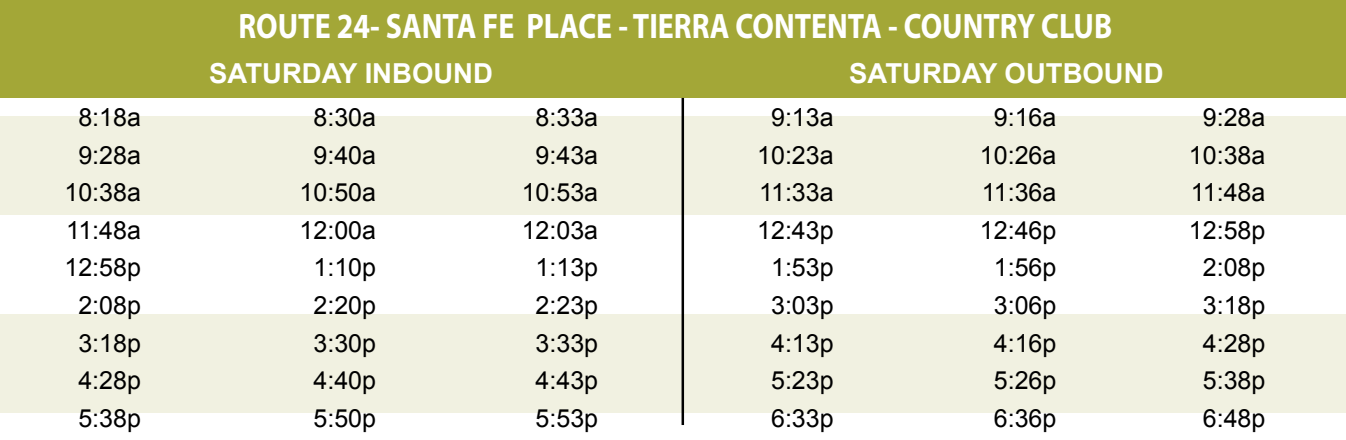
<style>
.page{position:relative;width:1346px;height:440px;background:#fff}
.page>*{position:absolute;margin:0;border:0;box-sizing:border-box;transform-origin:0 0}
.t1{font:700 35.5px "Myriad Pro";color:#fff;scale:.85 1}
.t2{font:700 27.5px "Arial";color:#fff}
.t3{font:25px/37.5px "Arial";color:#000;text-align:center}
</style>
<div class="page">
<div style="left:0;top:314px;width:1346px;height:98px;background:#f1f1e1"></div>
<div style="left:0;top:116px;width:1346px;height:98px;background:#f1f1e1"></div>
<div style="left:0;top:0;width:1346px;height:98px;background:#a3a737"></div>
<hr style="left:681px;top:98px;width:3px;height:326px;background:#000">
<h1 class="t1" style="left:239px;top:2px;width:1029px">ROUTE 24- SANTA FE PLACE - TIERRA CONTENTA - COUNTRY CLUB</h1>
<p class="t2" style="left:209px;top:55px;width:285px">SATURDAY INBOUND</p>
<p class="t2" style="left:849px;top:55px;width:316px">SATURDAY OUTBOUND</p>
<p class="t3" style="left:64px;top:99px;width:78px">8:18a<br>9:28a<br>10:38a<br>11:48a<br>12:58p<br>2:08p<br>3:18p<br>4:28p<br>5:38p</p>
<p class="t3" style="left:299px;top:99px;width:78px">8:30a<br>9:40a<br>10:50a<br>12:00a<br>1:10p<br>2:20p<br>3:30p<br>4:40p<br>5:50p</p>
<p class="t3" style="left:522px;top:99px;width:78px">8:33a<br>9:43a<br>10:53a<br>12:03a<br>1:13p<br>2:23p<br>3:33p<br>4:43p<br>5:53p</p>
<p class="t3" style="left:757px;top:99px;width:78px">9:13a<br>10:23a<br>11:33a<br>12:43p<br>1:53p<br>3:03p<br>4:13p<br>5:23p<br>6:33p</p>
<p class="t3" style="left:980px;top:99px;width:78px">9:16a<br>10:26a<br>11:36a<br>12:46p<br>1:56p<br>3:06p<br>4:16p<br>5:26p<br>6:36p</p>
<p class="t3" style="left:1189px;top:99px;width:78px">9:28a<br>10:38a<br>11:48a<br>12:58p<br>2:08p<br>3:18p<br>4:28p<br>5:38p<br>6:48p</p>
</div>
